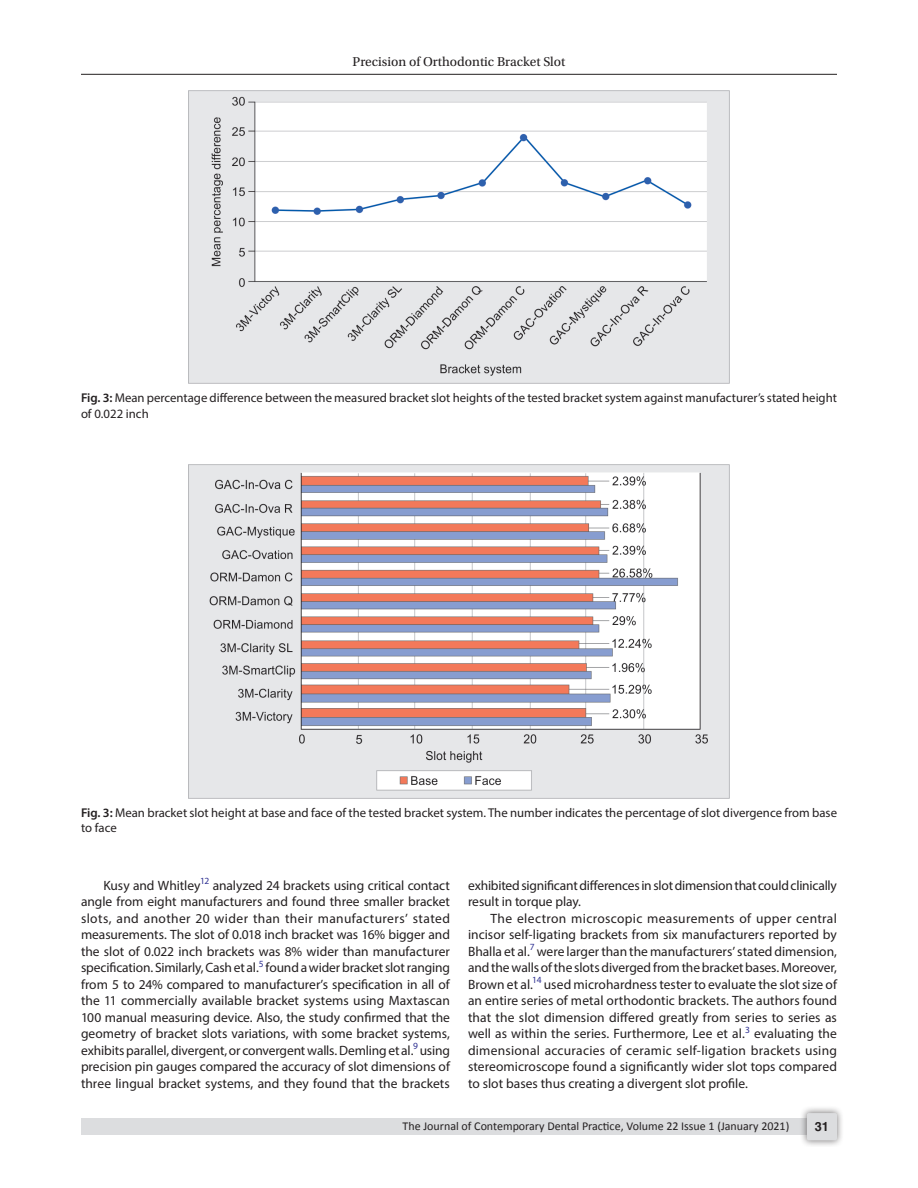
<style>
.page{position:relative;width:918px;height:1188px;background:#fff}
.page>*{position:absolute;margin:0;border:0;box-sizing:border-box;transform-origin:0 0}
.Para-Indent{font:13.5px/16.5px "Myriad Pro";color:#231f20;text-align:justify}
.t1{font:13.5px "Utopia Std";color:#231f20}
.FigCaption{font:12.75px/15.3px "Myriad Pro";color:#231f20}
.t2{font:700 12.75px "Helvetica LT Std";color:#231f20}
.t3{font:12px "Calibri";color:#231f20}
.s1{font-weight:600}
</style>
<div class="page">
<hr style="left:81px;top:74px;width:756px;height:1px;background:#231f20">
<div style="left:81px;top:1119px;width:756px;height:16px;background:#dcdddf"></div>
<div style="left:800px;top:1106px;width:44px;height:41px;background:#231f20;opacity:.61"></div>
<div style="left:807px;top:1113px;width:30px;height:27px;background:#dcdddf;border-radius:2px"></div>
<img style="left:188px;top:90px;width:542px;height:294px">
<img style="left:188px;top:465px;width:542px;height:334px">
<p class="t1" style="left:353px;top:55px;width:214px">Precision of Orthodontic Bracket Slot</p>
<p class="FigCaption" style="left:81px;top:390px;width:758px"><span class="s1">Fig. 3:</span> Mean percentage difference between the measured bracket slot heights of the tested bracket system against manufacturer’s stated height of 0.022 inch</p>
<p class="FigCaption" style="left:81px;top:805px;width:758px"><span class="s1">Fig. 3:</span> Mean bracket slot height at base and face of the tested bracket system. The number indicates the percentage of slot divergence from base to face</p>
<p class="Para-Indent" style="left:81px;top:877px;width:371px;text-indent:22px">Kusy and Whitley<sup>12</sup> analyzed 24 brackets using critical contact angle from eight manufacturers and found three smaller bracket slots, and another 20 wider than their manufacturers’ stated measurements. The slot of 0.018 inch bracket was 16% bigger and the slot of 0.022 inch brackets was 8% wider than manufacturer specification. Similarly, Cash et al.<sup>5</sup> found a wider bracket slot ranging from 5 to 24% compared to manufacturer’s specification in all of the 11 commercially available bracket systems using Maxtascan 100 manual measuring device. Also, the study confirmed that the geometry of bracket slots variations, with some bracket systems, exhibits parallel, divergent, or convergent walls. Demling et al.<sup>9</sup> using precision pin gauges compared the accuracy of slot dimensions of three lingual bracket systems, and they found that the brackets</p>
<p class="Para-Indent" style="left:468px;top:877px;width:371px">exhibited significant differences in slot dimension that could clinically result in torque play.</p>
<p class="Para-Indent" style="left:468px;top:910px;width:371px;text-indent:22px">The electron microscopic measurements of upper central incisor self-ligating brackets from six manufacturers reported by Bhalla et al.<sup>7</sup> were larger than the manufacturers’ stated dimension, and the walls of the slots diverged from the bracket bases. Moreover, Brown et al.<sup>14</sup> used microhardness tester to evaluate the slot size of an entire series of metal orthodontic brackets. The authors found that the slot dimension differed greatly from series to series as well as within the series. Furthermore, Lee et al.<sup>3</sup> evaluating the dimensional accuracies of ceramic self-ligation brackets using stereomicroscope found a significantly wider slot tops compared to slot bases thus creating a divergent slot profile.</p>
<p class="t3" style="left:403px;top:1118px;width:388px">The Journal of Contemporary Dental Practice, Volume 22 Issue 1 (January 2021)</p>
<p class="t2" style="left:815px;top:1119px;width:16px">31</p>
</div>
